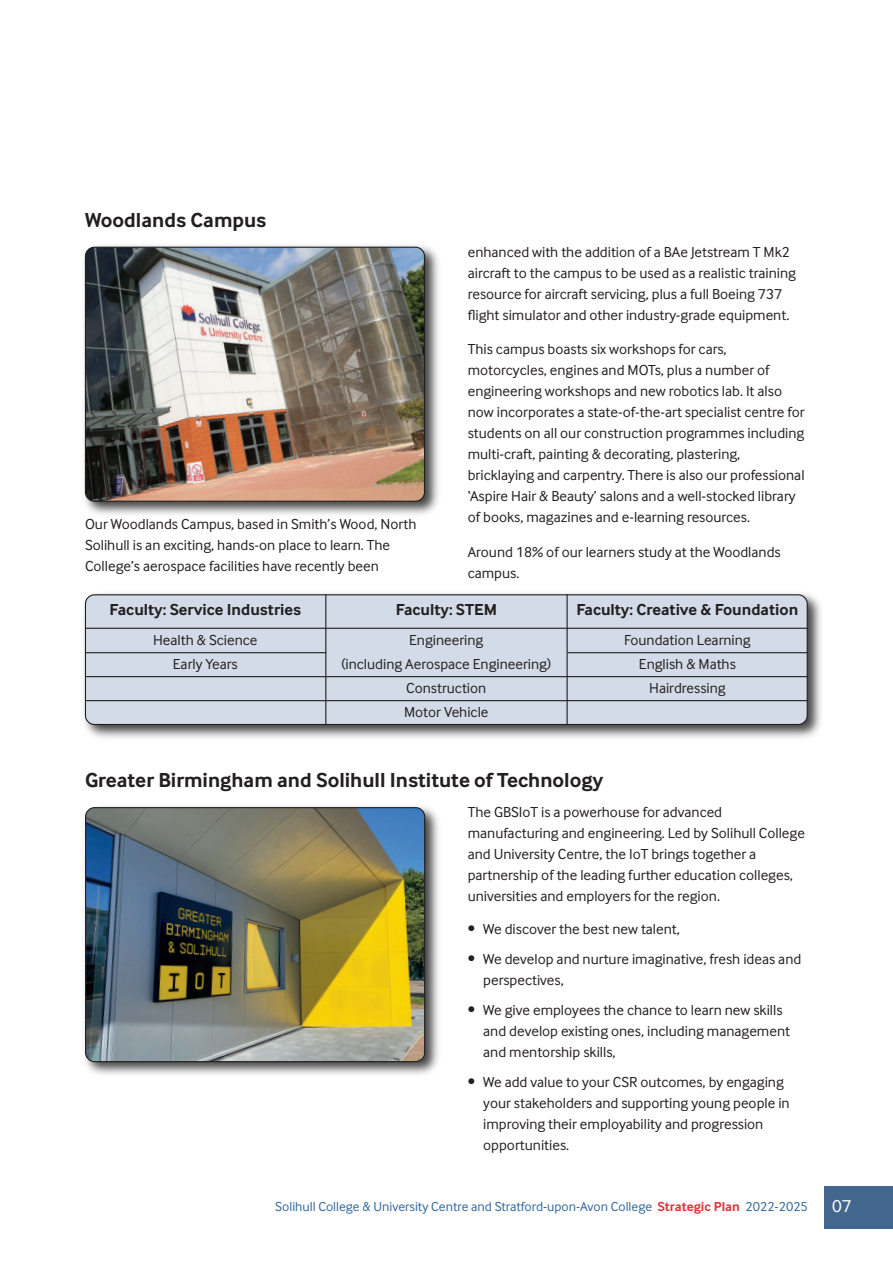
<style>
.page{position:relative;width:893px;height:1263px;background:#fff}
.page>*{position:absolute;margin:0;border:0;box-sizing:border-box;transform-origin:0 0}
.t1{font:700 21px "Inter Face Typo";color:#231f20}
.t2{font:18px "Inter Face Typo";color:#fff}
.t3{font:700 16.5px "Inter Face Typo";color:#231f20}
.t4{font:15px/21px "Inter Face Typo";color:#231f20}
.t5{font:13.5px "Inter Face Typo";color:#31689f}
.s1{font-weight:700;color:#e1373d}
</style>
<div class="page">
<div style="left:825px;top:1186px;width:68px;height:43px;background:#42668d"></div>
<img style="left:84px;top:245px;width:355px;height:270px">
<img style="left:85px;top:247px;width:340px;height:255px">
<img style="left:84px;top:806px;width:355px;height:269px">
<img style="left:85px;top:807px;width:340px;height:255px">
<img style="left:84px;top:593px;width:737px;height:145px">
<div style="left:85px;top:594px;width:723px;height:131px;background:#d2dbe7"></div>
<hr style="left:85px;top:628px;width:723px;height:1px;background:#231f20">
<hr style="left:567px;top:652px;width:241px;height:1px;background:#231f20">
<hr style="left:85px;top:676px;width:723px;height:1px;background:#231f20">
<hr style="left:85px;top:700px;width:723px;height:1px;background:#231f20">
<hr style="left:325px;top:594px;width:1px;height:131px;background:#231f20">
<hr style="left:567px;top:594px;width:1px;height:131px;background:#231f20">
<hr style="left:85px;top:652px;width:241px;height:1px;background:#231f20">
<h1 class="t1" style="left:85px;top:211px;width:183px">Woodlands Campus</h1>
<p class="t4" style="left:85px;top:514px;width:333px">Our Woodlands Campus, based in Smith’s Wood, North<br>Solihull is an exciting, hands-on place to learn. The<br>College’s aerospace facilities have recently been</p>
<p class="t4" style="left:468px;top:242px;width:330px">enhanced with the addition of a BAe Jetstream T Mk2 aircraft to the campus to be used as a realistic training resource for aircraft servicing, plus a full Boeing 737 flight simulator and other industry-grade equipment.</p>
<p class="t4" style="left:468px;top:339px;width:338px">This campus boasts six workshops for cars, motorcycles, engines and MOTs, plus a number of engineering workshops and new robotics lab. It also now incorporates a state-of-the-art specialist centre for students on all our construction programmes including multi-craft, painting &amp; decorating, plastering, bricklaying and carpentry. There is also our professional ‘Aspire Hair &amp; Beauty’ salons and a well-stocked library of books, magazines and e-learning resources.</p>
<p class="t4" style="left:468px;top:542px;width:314px">Around 18% of our learners study at the Woodlands campus.</p>
<p class="t3" style="left:110px;top:603px;width:193px">Faculty: Service Industries</p>
<p class="t4" style="left:153px;top:629px;width:106px;line-height:24px;text-align:center">Health &amp; Science<br>Early Years</p>
<p class="t4" style="left:624px;top:629px;width:128px;line-height:24px;text-align:center">Foundation Learning<br>English &amp; Maths<br>Hairdressing</p>
<p class="t3" style="left:396px;top:603px;width:103px">Faculty: STEM</p>
<p class="t3" style="left:576px;top:603px;width:223px">Faculty: Creative &amp; Foundation</p>
<p class="t4" style="left:342px;top:629px;width:211px;line-height:24px;text-align:center">Engineering<br>(including Aerospace Engineering)<br>Construction<br>Motor Vehicle</p>
<h1 class="t1" style="left:85px;top:771px;width:520px">Greater Birmingham and Solihull Institute of Technology</h1>
<p class="t4" style="left:468px;top:802px;width:339px">The GBSIoT is a powerhouse for advanced manufacturing and engineering. Led by Solihull College and University Centre, the IoT brings together a partnership of the leading further education colleges, universities and employers for the region.</p>
<p class="t4" style="left:468px;top:915px;width:335px;line-height:30px">ï We discover the best new talent,<br>ï We develop and nurture imaginative, fresh ideas and</p>
<p class="t4" style="left:468px;top:966px;width:316px;line-height:30px;text-indent:15px">perspectives,<br>ï We give employees the chance to learn new skills</p>
<p class="t4" style="left:483px;top:1021px;width:308px">and develop existing ones, including management and mentorship skills,</p>
<p class="t4" style="left:483px;top:1072px;width:308px;text-indent:-15px">ï We add value to your CSR outcomes, by engaging your stakeholders and supporting young people in improving their employability and progression opportunities.</p>
<p class="t5" style="left:275px;top:1201px;width:534px">Solihull College &amp; University Centre and Stratford-upon-Avon College <span class="s1">Strategic Plan</span> 2022-2025</p>
<p class="t2" style="left:832px;top:1198px;width:21px">07</p>
</div>
